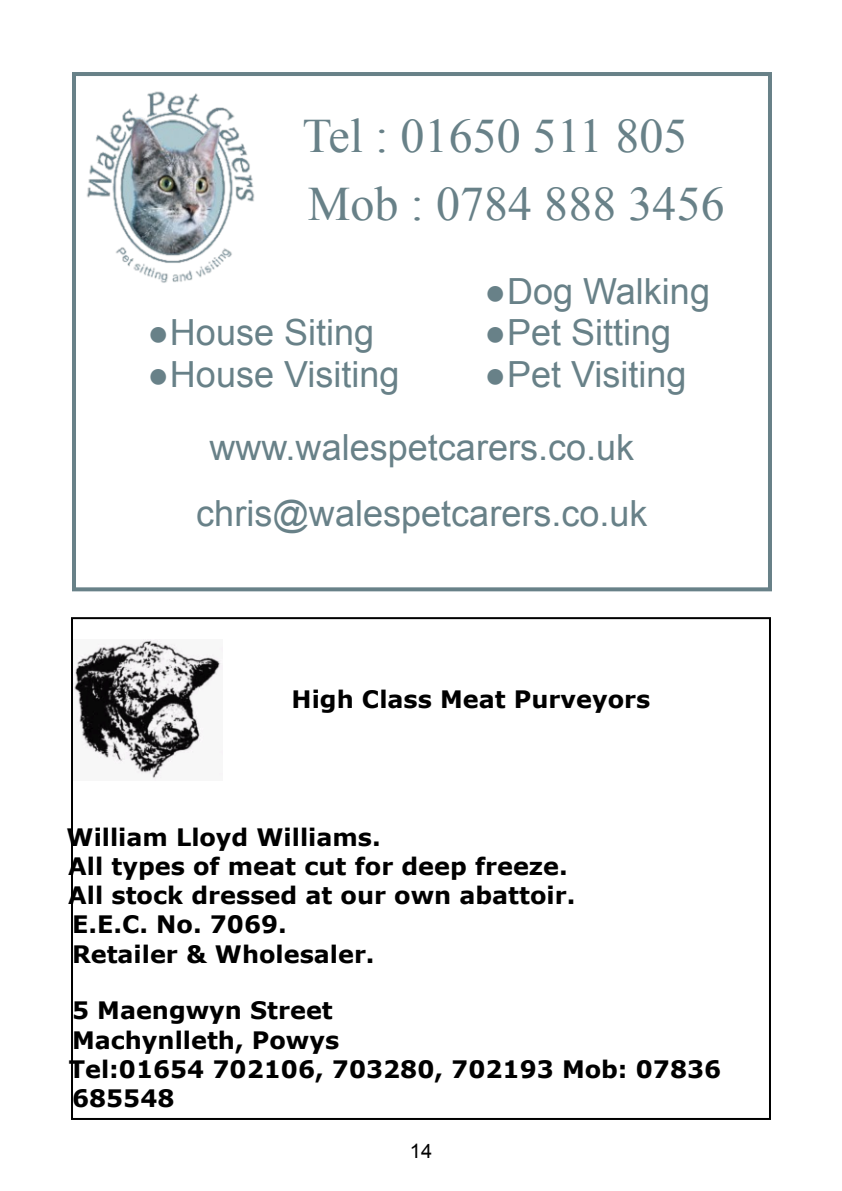
<style>
.page{position:relative;width:842px;height:1191px;background:#fff}
.page>*{position:absolute;margin:0;border:0;box-sizing:border-box;transform-origin:0 0}
.t1{font:48px/67.6px "Times New Roman";color:#688188}
.t2{font:36px/72.6px "Arial";color:#688188}
.t3{font:700 24px/29.2px "Verdana";color:#000}
.t4{font:20px "Arial";color:#000}
.s1{font-family:"Times New Roman"}
</style>
<div class="page">
<img style="left:74px;top:640px;width:148px;height:140px">
<div style="left:71px;top:617px;width:700px;height:503px;border:2px solid #000"></div>
<div style="left:72px;top:72px;width:700px;height:519px;background:#fff;border:4px solid #688188"></div>
<img style="left:86px;top:91px;width:169px;height:192px">
<h1 class="t1" style="left:303px;top:107px;width:424px">Tel : 01650 511 805<br>Mob : 0784 888 3456</h1>
<h2 class="t2" style="left:485px;top:258px;width:227px"><span class="s1">●</span>Dog Walking</h2>
<h2 class="t2" style="left:485px;top:300px;width:188px"><span class="s1">●</span>Pet Sitting</h2>
<h2 class="t2" style="left:210px;top:341px;width:478px;text-indent:275px"><span class="s1">●</span>Pet Visiting www.walespetcarers.co.uk</h2>
<h2 class="t2" style="left:196px;top:481px;width:453px">chris@walespetcarers.co.uk</h2>
<h2 class="t2" style="left:147px;top:300px;width:228px"><span class="s1">●</span>House Siting</h2>
<h2 class="t2" style="left:147px;top:341px;width:254px"><span class="s1">●</span>House Visiting</h2>
<p class="t3" style="left:292px;top:686px;width:360px">High Class Meat Purveyors</p>
<p class="t3" style="left:67px;top:824px;width:510px">William Lloyd Williams.<br>All types of meat cut for deep freeze.<br>All stock dressed at our own abattoir.<br>E.E.C. No. 7069.<br>Retailer &amp; Wholesaler.</p>
<p class="t3" style="left:69px;top:998px;width:654px">5 Maengwyn Street<br>Machynlleth, Powys<br>Tel:01654 702106, 703280, 702193 Mob: 07836<br>685548</p>
<p class="t4" style="left:410px;top:1143px;width:24px">14</p>
</div>
